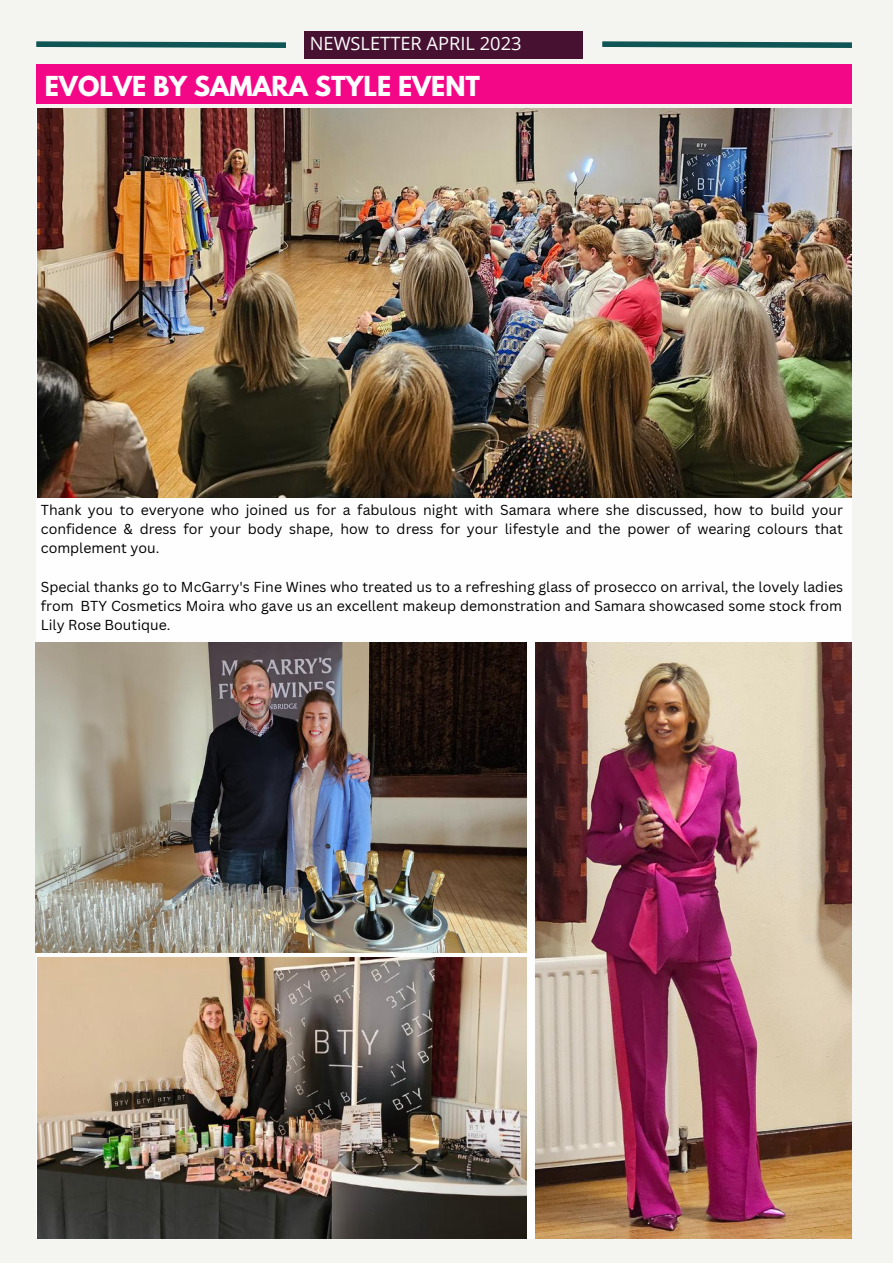
<style>
.page{position:relative;width:893px;height:1264px;background:#fff}
.page>*{position:absolute;margin:0;border:0;box-sizing:border-box;transform-origin:0 0}
.t1{font:700 24.3px "League Spartan";color:#fefefe}
.t2{font:18.3px "Open Sans";color:#fefefe}
.t3{font:14.1px/19px "Canva Sans";color:#000;text-align:justify}
</style>
<div class="page">
<div style="left:0;top:0;width:892px;height:1262px;background:#f4f5f0"></div>
<div style="left:304px;top:31px;width:279px;height:27px;background:#471131"></div>
<svg style="left:36px;top:41px;width:250px;height:7px"></svg>
<svg style="left:602px;top:41px;width:250px;height:7px"></svg>
<div style="left:36px;top:65px;width:815px;height:39px;background:#f40787"></div>
<div style="left:36px;top:108px;width:815px;height:1130px;background:#fefefe"></div>
<img style="left:37px;top:108px;width:814px;height:389px">
<img style="left:36px;top:642px;width:490px;height:310px">
<img style="left:37px;top:957px;width:489px;height:281px">
<img style="left:535px;top:642px;width:316px;height:596px">
<p class="t2" style="left:310px;top:31px;width:213px">NEWSLETTER APRIL 2023</p>
<h1 class="t1" style="left:45px;top:74px;width:436px">EVOLVE BY SAMARA STYLE EVENT</h1>
<p class="t3" style="left:41px;top:500px;width:803px">Thank you to everyone who joined us for a fabulous night with Samara where she discussed, how to build your confidence &amp; dress for your body shape, how to dress for your lifestyle and the power of wearing colours that complement you.</p>
<p class="t3" style="left:41px;top:576px;width:803px">Special thanks go to McGarry's Fine Wines who treated us to a refreshing glass of prosecco on arrival, the lovely ladies from BTY Cosmetics Moira who gave us an excellent makeup demonstration and Samara showcased some stock from Lily Rose Boutique.</p>
</div>
